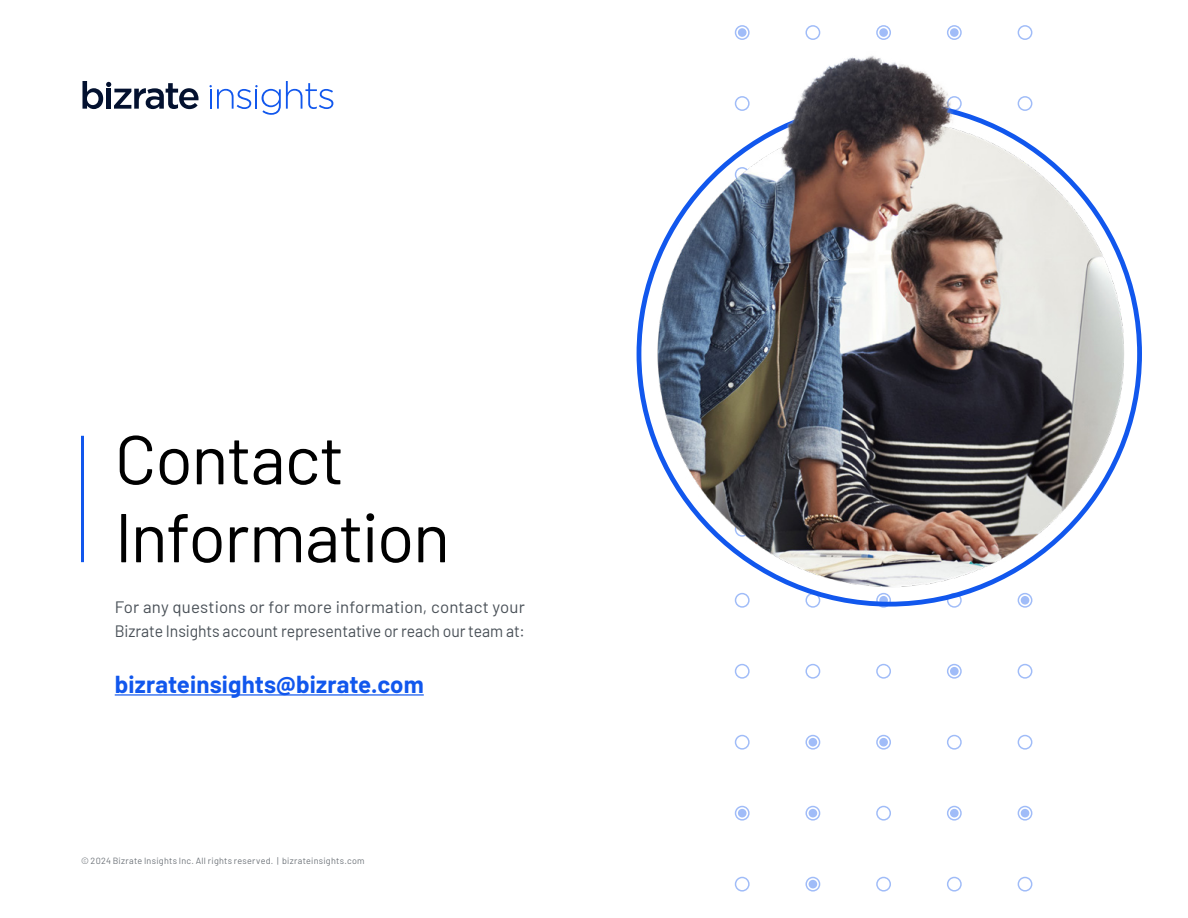
<style>
.page{position:relative;width:1188px;height:918px;background:#fff}
.page>*{position:absolute;margin:0;border:0;box-sizing:border-box;transform-origin:0 0}
.t1{font:69px/78px "Barlow";letter-spacing:-.025em;color:#000}
.t2{font:700 24px "Barlow";letter-spacing:.005em;color:#1157ed}
.t3{font:16.5px/24px "Barlow";color:#495057}
.t4{font:9px "Barlow";letter-spacing:.03em;color:#495057}
</style>
<div class="page">
<svg style="left:82px;top:81px;width:117px;height:28px"></svg>
<svg style="left:210px;top:81px;width:123px;height:34px"></svg>
<hr style="left:81px;top:436px;width:3px;height:126px;background:#1157ed">
<hr style="left:115px;top:694px;width:309px;height:2px;background:#1157ed">
<svg style="left:805px;top:877px;width:15px;height:15px"></svg>
<div style="left:809px;top:880px;width:8px;height:8px;background:#a0bcf8;border-radius:50%"></div>
<svg style="left:805px;top:806px;width:15px;height:15px"></svg>
<div style="left:809px;top:809px;width:8px;height:8px;background:#a0bcf8;border-radius:50%"></div>
<svg style="left:735px;top:806px;width:15px;height:15px"></svg>
<div style="left:738px;top:809px;width:9px;height:8px;background:#a0bcf8;border-radius:50%"></div>
<svg style="left:876px;top:877px;width:15px;height:15px"></svg>
<svg style="left:876px;top:806px;width:15px;height:15px"></svg>
<svg style="left:735px;top:735px;width:15px;height:15px"></svg>
<svg style="left:735px;top:877px;width:15px;height:15px"></svg>
<svg style="left:947px;top:877px;width:15px;height:15px"></svg>
<svg style="left:1018px;top:877px;width:14px;height:15px"></svg>
<svg style="left:876px;top:735px;width:15px;height:15px"></svg>
<div style="left:879px;top:738px;width:9px;height:9px;background:#a0bcf8;border-radius:50%"></div>
<svg style="left:1018px;top:735px;width:14px;height:15px"></svg>
<svg style="left:805px;top:735px;width:15px;height:15px"></svg>
<div style="left:809px;top:738px;width:8px;height:9px;background:#a0bcf8;border-radius:50%"></div>
<svg style="left:947px;top:735px;width:15px;height:15px"></svg>
<svg style="left:947px;top:806px;width:15px;height:15px"></svg>
<div style="left:950px;top:809px;width:9px;height:8px;background:#a0bcf8;border-radius:50%"></div>
<svg style="left:1018px;top:806px;width:14px;height:15px"></svg>
<div style="left:1021px;top:809px;width:8px;height:8px;background:#a0bcf8;border-radius:50%"></div>
<img style="left:636px;top:25px;width:506px;height:654px">
<h1 class="t1" style="left:115px;top:415px;width:337px">Contact<br>Information</h1>
<p class="t3" style="left:115px;top:594px;width:412px">For any questions or for more information, contact your<br>Bizrate Insights account representative or reach our team at:</p>
<h2 class="t2" style="left:115px;top:667px;width:311px">bizrateinsights@bizrate.com</h2>
<p class="t4" style="left:81px;top:854px;width:285px">© 2024 Bizrate Insights Inc. All rights reserved. | bizrateinsights.com</p>
</div>
